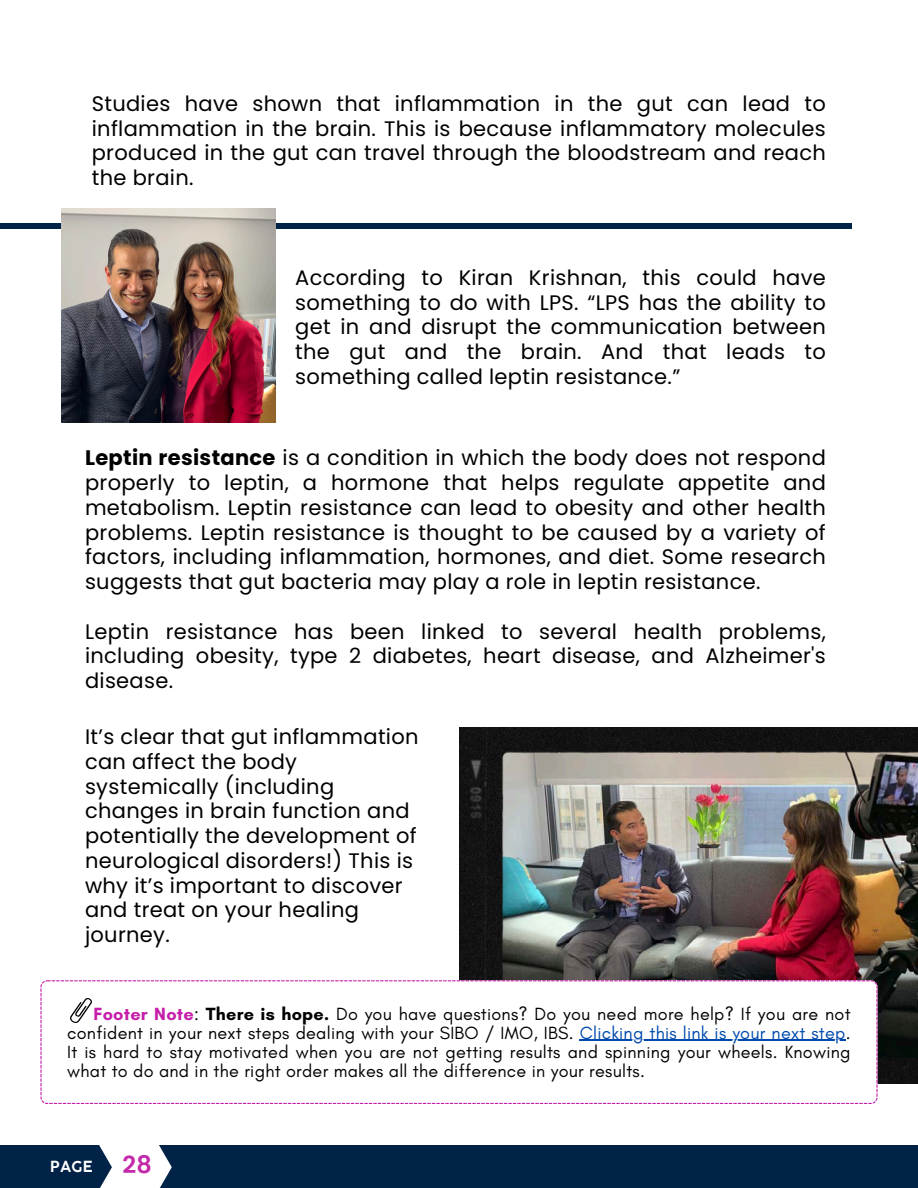
<style>
.page{position:relative;width:918px;height:1188px;background:#fff}
.page>*{position:absolute;margin:0;border:0;box-sizing:border-box;transform-origin:0 0}
.t1{font:600 24px "Poppins";color:#c429a9}
.t2{font:21px/24.8px "Poppins";letter-spacing:.015em;color:#000;text-align:justify}
.t3{font:18px/19.2px "Glacial Indifference";letter-spacing:.015em;color:#000;text-align:right}
.t4{font:600 15px "COCOGOOSE";color:#fff}
.s1{font-weight:700}
.s2{font-weight:700;color:#c61eab}
.s3{color:#004aad}
</style>
<div class="page">
<div style="left:0;top:1146px;width:918px;height:42px;background:#002347"></div>
<svg style="left:98px;top:1145px;width:74px;height:43px"></svg>
<div style="left:0;top:223px;width:851px;height:6px;background:#002347"></div>
<img style="left:62px;top:209px;width:214px;height:214px">
<img style="left:459px;top:728px;width:459px;height:356px">
<svg style="left:40px;top:980px;width:837px;height:124px"></svg>
<hr style="left:580px;top:1040px;width:266px;height:1px;background:#004aad">
<img style="left:71px;top:998px;width:20px;height:25px">
<p class="t2" style="left:92px;top:91px;width:736px">Studies have shown that inflammation in the gut can lead to inflammation in the brain. This is because inflammatory molecules produced in the gut can travel through the bloodstream and reach the brain.</p>
<h2 class="t2" style="left:295px;top:265px;width:532px">According to Kiran Krishnan, this could have something to do with LPS. “LPS has the ability to get in and disrupt the communication between the gut and the brain. And that leads to something called leptin resistance.”</h2>
<h1 class="t2" style="left:85px;top:446px;width:742px"><span class="s1">Leptin resistance</span> is a condition in which the body does not respond properly to leptin, a hormone that helps regulate appetite and metabolism. Leptin resistance can lead to obesity and other health problems. Leptin resistance is thought to be caused by a variety of factors, including inflammation, hormones, and diet. Some research suggests that gut bacteria may play a role in leptin resistance.</h1>
<h1 class="t2" style="left:85px;top:619px;width:742px">Leptin resistance has been linked to several health problems, including obesity, type 2 diabetes, heart disease, and Alzheimer's disease.</h1>
<p class="t2" style="left:85px;top:724px;width:335px;text-align:left">It’s clear that gut inflammation can affect the body systemically (including changes in brain function and potentially the development of neurological disorders!) This is why it’s important to discover and treat on your healing journey.</p>
<h3 class="t3" style="left:67px;top:1004px;width:785px"><span class="s2">Footer Note</span>: <span class="s1">There is hope.</span> Do you have questions? Do you need more help? If you are not confident in your next steps dealing with your SIBO / IMO, IBS. <span class="s3">Clicking this link is your next step</span>.</h3>
<p class="t3" style="left:67px;top:1042px;width:785px;text-align:left">It is hard to stay motivated when you are not getting results and spinning your wheels. Knowing what to do and in the right order makes all the difference in your results.</p>
<p class="t4" style="left:50px;top:1161px;width:44px">PAGE</p>
<p class="t1" style="left:122px;top:1151px;width:31px">28</p>
</div>
